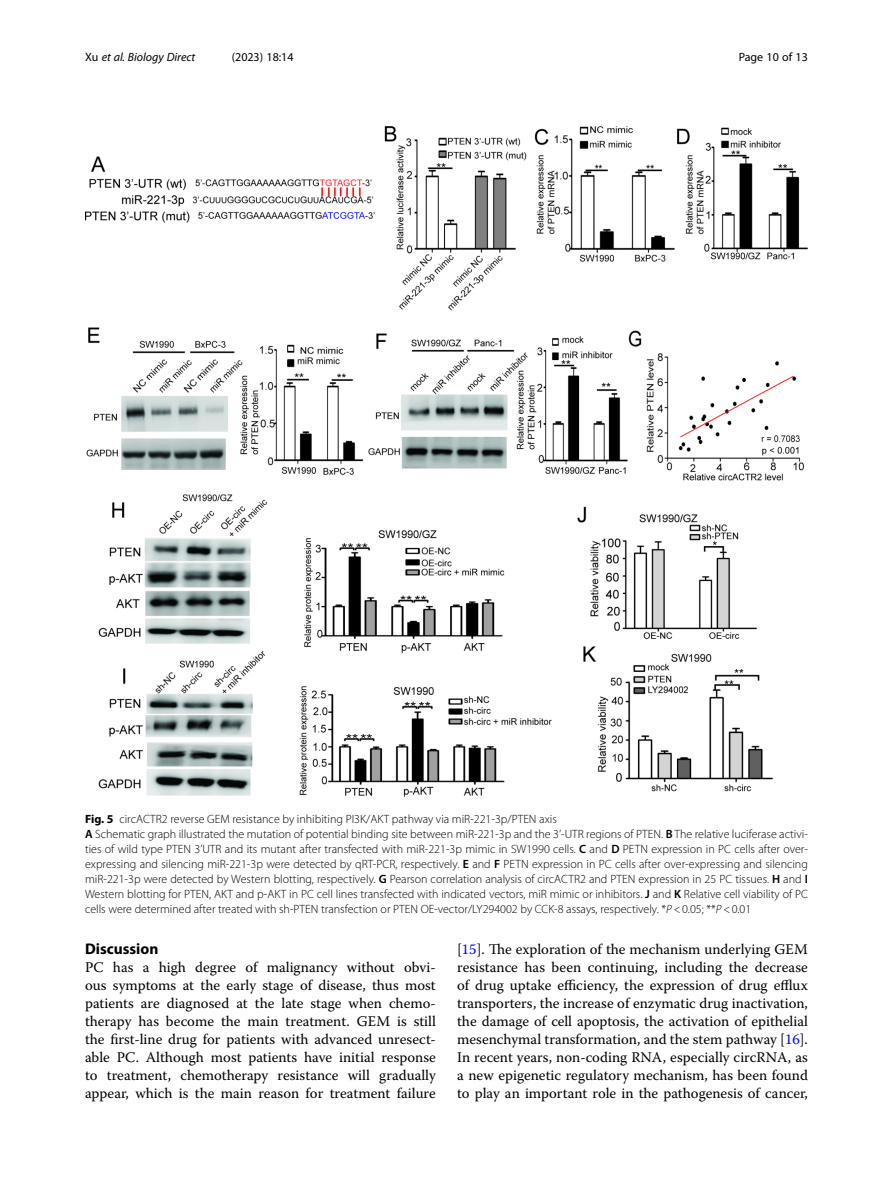
<style>
.page{position:relative;width:893px;height:1191px;background:#fff}
.page>*{position:absolute;margin:0;border:0;box-sizing:border-box;transform-origin:0 0}
.Head_1{font:700 15.45px "Myriad Pro";color:#000}
.Body_Text{font:14.7px/18px "Warnock Pro";color:#000;text-align:justify}
.Figure_Caption{font:300 12px/15px "Myriad Pro";color:#000;text-align:justify}
.t1{font:12px "Myriad Pro";color:#000}
.t2{font:italic 12px "Myriad Pro";color:#000}
.s1{font-style:normal}
.s2{font-weight:700}
.s3{font-weight:600}
.s4{font-style:italic}
.s5{color:#00f}
</style>
<div class="page">
<img style="left:85px;top:126px;width:723px;height:670px">
<p class="t2" style="left:85px;top:50px;width:112px"><span class="s1">Xu</span> et al. Biology Direct</p>
<p class="t1" style="left:232px;top:50px;width:63px">(2023) 18:14</p>
<p class="t1" style="left:739px;top:50px;width:71px">Page 10 of 13</p>
<p class="Figure_Caption" style="left:85px;top:812px;width:473px"><span class="s2">Fig. 5</span> circACTR2 reverse GEM resistance by inhibiting PI3K/AKT pathway via miR-221-3p/PTEN axis</p>
<p class="Figure_Caption" style="left:85px;top:827px;width:724px"><span class="s3">A</span> Schematic graph illustrated the mutation of potential binding site between miR-221-3p and the 3’-UTR regions of PTEN. <span class="s3">B</span> The relative luciferase activi&shy;ties of wild type PTEN 3’UTR and its mutant after transfected with miR-221-3p mimic in SW1990 cells. <span class="s3">C</span> and <span class="s3">D</span> PETN expression in PC cells after over&shy;expressing and silencing miR-221-3p were detected by qRT-PCR, respectively. <span class="s3">E</span> and <span class="s3">F</span> PETN expression in PC cells after over-expressing and silencing miR-221-3p were detected by Western blotting, respectively. <span class="s3">G</span> Pearson correlation analysis of circACTR2 and PTEN expression in 25 PC tissues. <span class="s3">H</span> and <span class="s3">I </span>Western blotting for PTEN, AKT and p-AKT in PC cell lines transfected with indicated vectors, miR mimic or inhibitors. <span class="s3">J</span> and <span class="s3">K</span> Relative cell viability of PC cells were determined after treated with sh-PTEN transfection or PTEN OE-vector/LY294002 by CCK-8 assays, respectively. *<span class="s4">P&lt;</span>0.05; **<span class="s4">P&lt;</span>0.01</p>
<p class="Head_1" style="left:85px;top:939px;width:75px">Discussion</p>
<p class="Body_Text" style="left:85px;top:958px;width:352px">PC has a high degree of malignancy without obvi&shy;ous symptoms at the early stage of disease, thus most patients are diagnosed at the late stage when chemo&shy;therapy has become the main treatment. GEM is still the first-line drug for patients with advanced unresect&shy;able PC. Although most patients have initial response to treatment, chemotherapy resistance will gradually appear, which is the main reason for treatment failure</p>
<p class="Body_Text" style="left:457px;top:940px;width:352px">[<span class="s5">15</span>]. The exploration of the mechanism underlying GEM resistance has been continuing, including the decrease of drug uptake efficiency, the expression of drug efflux transporters, the increase of enzymatic drug inactivation, the damage of cell apoptosis, the activation of epithelial mesenchymal transformation, and the stem pathway [<span class="s5">16</span>].<br>In recent years, non-coding RNA, especially circRNA, as a new epigenetic regulatory mechanism, has been found to play an important role in the pathogenesis of cancer,</p>
</div>
